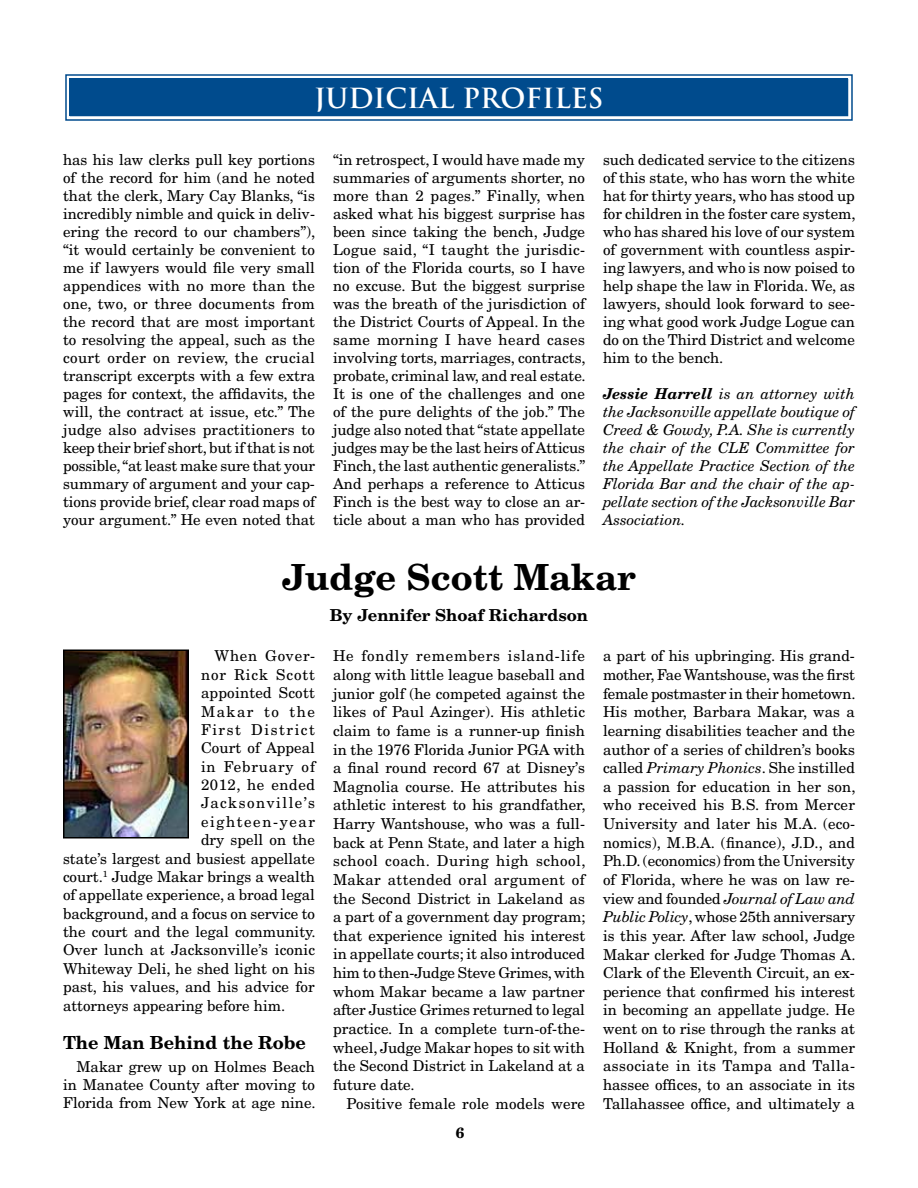
<style>
.page{position:relative;width:918px;height:1188px;background:#fff}
.page>*{position:absolute;margin:0;border:0;box-sizing:border-box;transform-origin:0 0}
.t1{font:700 36px "New Century Schlbk";color:#000}
.t2{font:700 27px "Trajan";color:#fff}
.t3{font:700 18px "New Century Schlbk";color:#000}
.t4{font:700 16.5px "New Century Schlbk";color:#000}
.t5{font:15px/18px "New Century Schlbk";color:#000;text-align:justify}
.t6{font:italic 15px/18px "New Century Schlbk";color:#000;text-align:justify}
.t7{font:15px "New Century Schlbk";letter-spacing:.1em;color:#000}
.t8{font:15px "New Century Schlbk";letter-spacing:.105em;color:#000}
.t9{font:15px "New Century Schlbk";letter-spacing:.055em;color:#000}
.t10{font:15px "New Century Schlbk";letter-spacing:.06em;color:#000}
.t11{font:15px "New Century Schlbk";letter-spacing:.035em;color:#000}
.t12{font:700 15px "New Century Schlbk";color:#000}
.s1{font-weight:700}
.s2{font-style:italic}
</style>
<div class="page">
<svg style="left:65px;top:74px;width:788px;height:47px;background:#29689f"></svg>
<div style="left:70px;top:79px;width:778px;height:37px;border:4px solid #004b8d"></div>
<img style="left:66px;top:653px;width:120px;height:182px">
<div style="left:63px;top:650px;width:126px;height:188px;border:2px solid #000"></div>
<h2 class="t2" style="left:314px;top:81px;width:291px">JUDICIAL PROFILES</h2>
<p class="t5" style="left:63px;top:151px;width:254px">has his law clerks pull key portions of the record for him (and he noted that the clerk, Mary Cay Blanks, “is incredibly nimble and quick in deliv&shy;ering the record to our chambers”), “it would certainly be convenient to me if lawyers would file very small appendices with no more than the one, two, or three documents from the record that are most important to resolving the appeal, such as the court order on review, the crucial transcript excerpts with a few extra pages for context, the affidavits, the will, the contract at issue, etc.” The judge also advises practitioners to keep their brief short, but if that is not possible, “at least make sure that your summary of argument and your cap&shy;tions provide brief, clear road maps of your argument.” He even noted that</p>
<h1 class="t1" style="left:282px;top:554px;width:355px">Judge Scott Makar</h1>
<p class="t4" style="left:330px;top:605px;width:260px">By Jennifer Shoaf Richardson</p>
<p class="t5" style="left:333px;top:151px;width:254px">“in retrospect, I would have made my summaries of arguments shorter, no more than 2 pages.” Finally, when asked what his biggest surprise has been since taking the bench, Judge Logue said, “I taught the jurisdic&shy;tion of the Florida courts, so I have no excuse. But the biggest surprise was the breath of the jurisdiction of the District Courts of Appeal. In the same morning I have heard cases involving torts, marriages, contracts, probate, criminal law, and real estate.<br>It is one of the challenges and one of the pure delights of the job.” The judge also noted that “state appellate judges may be the last heirs of Atticus Finch, the last authentic generalists.” And perhaps a reference to Atticus Finch is the best way to close an ar&shy;ticle about a man who has provided</p>
<p class="t5" style="left:603px;top:151px;width:254px">such dedicated service to the citizens of this state, who has worn the white hat for thirty years, who has stood up for children in the foster care system, who has shared his love of our system of government with countless aspir&shy;ing lawyers, and who is now poised to help shape the law in Florida. We, as lawyers, should look forward to see&shy;ing what good work Judge Logue can do on the Third District and welcome him to the bench.</p>
<p class="t6" style="left:603px;top:385px;width:254px"><span class="s1">Jessie Harrell</span> is an attorney with the Jacksonville appellate boutique of Creed &amp; Gowdy, P.A. She is currently the chair of the CLE Committee for the Appellate Practice Section of the Florida Bar and the chair of the ap&shy;pellate section of the Jacksonville Bar Association.</p>
<p class="t9" style="left:214px;top:647px;width:102px">When Gover-</p>
<p class="t10" style="left:201px;top:665px;width:116px">nor Rick Scott</p>
<p class="t5" style="left:201px;top:684px;width:116px">appointed Scott</p>
<p class="t8" style="left:201px;top:702px;width:115px">Makar to the</p>
<p class="t7" style="left:201px;top:720px;width:115px">First District</p>
<p class="t5" style="left:201px;top:739px;width:115px">Court of Appeal</p>
<p class="t9" style="left:201px;top:757px;width:116px">in February of</p>
<p class="t11" style="left:201px;top:776px;width:115px">2012, he ended</p>
<p class="t7" style="left:201px;top:794px;width:116px">Jacksonville’s</p>
<p class="t8" style="left:201px;top:812px;width:116px">eighteen-year</p>
<p class="t5" style="left:201px;top:831px;width:115px">dry spell on the</p>
<p class="t5" style="left:63px;top:849px;width:253px">state’s largest and busiest appellate</p>
<p class="t5" style="left:63px;top:868px;width:254px">court.<sup>1</sup> Judge Makar brings a wealth</p>
<p class="t5" style="left:63px;top:886px;width:253px">of appellate experience, a broad legal</p>
<p class="t5" style="left:63px;top:904px;width:254px">background, and a focus on service to</p>
<p class="t5" style="left:63px;top:923px;width:254px">the court and the legal community.</p>
<p class="t5" style="left:63px;top:941px;width:254px">Over lunch at Jacksonville’s iconic</p>
<p class="t5" style="left:63px;top:959px;width:254px">Whiteway Deli, he shed light on his</p>
<p class="t5" style="left:63px;top:978px;width:253px">past, his values, and his advice for</p>
<p class="t5" style="left:63px;top:996px;width:224px">attorneys appearing before him.</p>
<p class="t3" style="left:63px;top:1031px;width:244px">The Man Behind the Robe</p>
<p class="t5" style="left:63px;top:1057px;width:254px;text-indent:14px">Makar grew up on Holmes Beach in Manatee County after moving to Florida from New York at age nine.</p>
<p class="t5" style="left:333px;top:647px;width:254px;line-height:18.6px">He fondly remembers island-life along with little league baseball and junior golf (he competed against the likes of Paul Azinger). His athletic claim to fame is a runner-up finish in the 1976 Florida Junior PGA with a final round record 67 at Disney’s Magnolia course. He attributes his athletic interest to his grandfather, Harry Wantshouse, who was a full&shy;back at Penn State, and later a high school coach. During high school, Makar attended oral argument of the Second District in Lakeland as a part of a government day program; that experience ignited his interest in appellate courts; it also introduced him to then-Judge Steve Grimes, with whom Makar became a law partner after Justice Grimes returned to legal practice. In a complete turn-of-the&shy;wheel, Judge Makar hopes to sit with the Second District in Lakeland at a future date.</p>
<p class="t5" style="left:346px;top:1094px;width:240px">Positive female role models were</p>
<p class="t12" style="left:456px;top:1124px;width:10px">6</p>
<p class="t5" style="left:603px;top:647px;width:254px;line-height:18.6px">a part of his upbringing. His grand&shy;mother, Fae Wantshouse, was the first female postmaster in their hometown.<br>His mother, Barbara Makar, was a learning disabilities teacher and the author of a series of children’s books called <span class="s2">Primary Phonics</span>. She instilled a passion for education in her son, who received his B.S. from Mercer University and later his M.A. (eco&shy;nomics), M.B.A. (finance), J.D., and Ph.D. (economics) from the University of Florida, where he was on law re&shy;view and founded <span class="s2">Journal of Law and Public Policy</span>, whose 25th anniversary is this year. After law school, Judge Makar clerked for Judge Thomas A.<br>Clark of the Eleventh Circuit, an ex&shy;perience that confirmed his interest in becoming an appellate judge. He went on to rise through the ranks at Holland &amp; Knight, from a summer associate in its Tampa and Talla&shy;hassee offices, to an associate in its Tallahassee office, and ultimately a</p>
</div>
